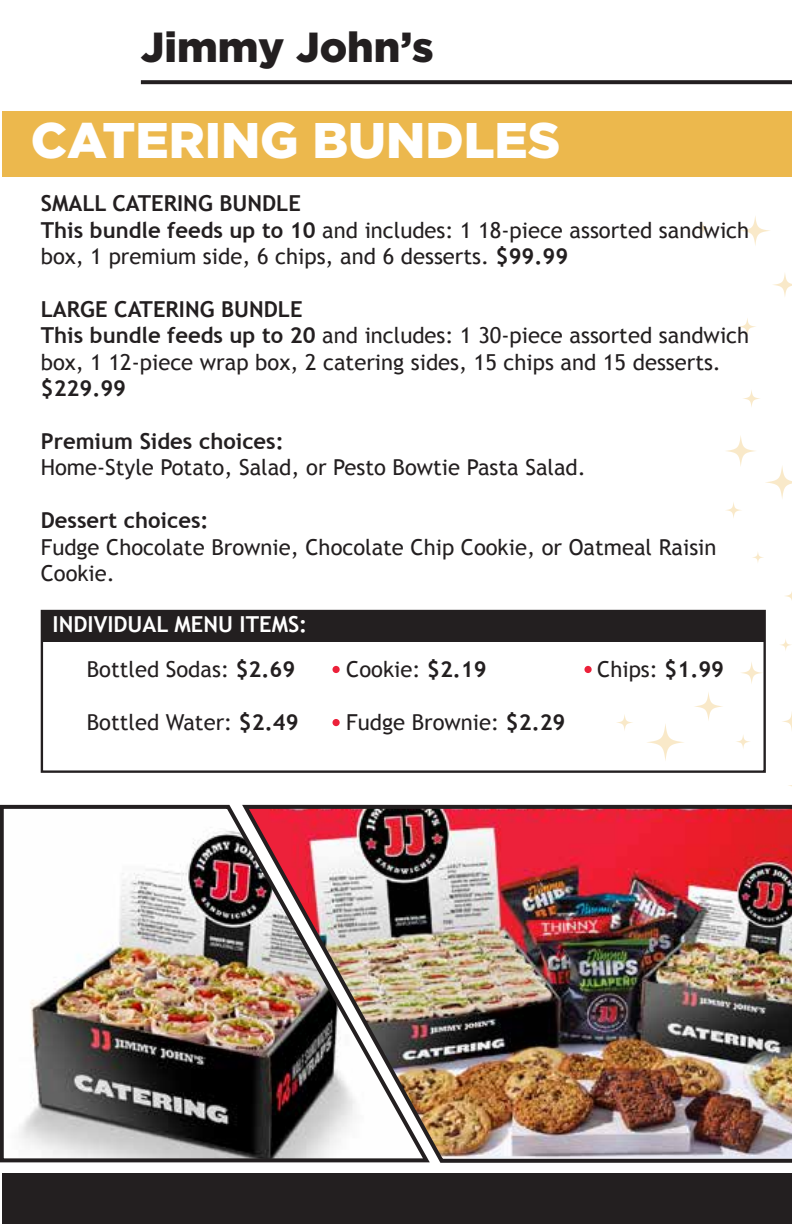
<style>
.page{position:relative;width:792px;height:1224px;background:#fff}
.page>*{position:absolute;margin:0;border:0;box-sizing:border-box;transform-origin:0 0}
.t1{font:900 50px "Gotham";color:#fff}
.t2{font:900 42px "Gotham";color:#231f20}
.t3{font:22px/26.4px "Trebuchet MS";color:#231f20}
.t4{font:700 22px "Trebuchet MS";color:#231f20}
.t5{font:700 22px "Trebuchet MS";color:#fff}
.s1{font-weight:700}
</style>
<div class="page">
<div style="left:2px;top:111px;width:790px;height:66px;background:#ecb84d"></div>
<svg style="left:739px;top:318px;width:17px;height:17px"></svg>
<svg style="left:782px;top:712px;width:10px;height:19px"></svg>
<svg style="left:694px;top:692px;width:29px;height:29px"></svg>
<svg style="left:785px;top:592px;width:7px;height:8px"></svg>
<svg style="left:741px;top:662px;width:21px;height:22px"></svg>
<svg style="left:743px;top:390px;width:17px;height:17px"></svg>
<svg style="left:736px;top:735px;width:14px;height:14px"></svg>
<svg style="left:726px;top:436px;width:30px;height:30px"></svg>
<svg style="left:726px;top:502px;width:16px;height:16px"></svg>
<svg style="left:780px;top:639px;width:12px;height:12px"></svg>
<svg style="left:697px;top:222px;width:12px;height:12px"></svg>
<svg style="left:647px;top:724px;width:37px;height:37px"></svg>
<svg style="left:752px;top:552px;width:12px;height:11px"></svg>
<svg style="left:765px;top:466px;width:27px;height:33px"></svg>
<svg style="left:617px;top:715px;width:16px;height:16px"></svg>
<svg style="left:740px;top:216px;width:30px;height:30px"></svg>
<svg style="left:773px;top:273px;width:19px;height:24px"></svg>
<div style="left:2px;top:1174px;width:790px;height:50px;background:#231f20"></div>
<svg style="left:141px;top:80px;width:651px;height:4px;background:#2d292a"></svg>
<img style="left:0;top:804px;width:239px;height:359px">
<img style="left:239px;top:804px;width:553px;height:359px">
<div style="left:41px;top:612px;width:724px;height:30px;background:#231f20"></div>
<div style="left:41px;top:610px;width:725px;height:163px;border:2px solid #231f20"></div>
<div style="left:332px;top:666px;width:8px;height:7px;background:#ec213a;border-radius:50%"></div>
<div style="left:332px;top:719px;width:8px;height:7px;background:#ec213a;border-radius:50%"></div>
<div style="left:584px;top:666px;width:8px;height:7px;background:#ec213a;border-radius:50%"></div>
<h2 class="t2" style="left:141px;top:22px;width:294px">Jimmy John’s</h2>
<h1 class="t1" style="left:31px;top:111px;width:531px">CATERING BUNDLES</h1>
<p class="t3" style="left:41px;top:191px;width:710px"><span class="s1">SMALL CATERING BUNDLE<br>This bundle feeds up to 10</span> and includes: 1 18-piece assorted sandwich box, 1 premium side, 6 chips, and 6 desserts. <span class="s1">$99.99</span></p>
<p class="t3" style="left:41px;top:296px;width:710px"><span class="s1">LARGE CATERING BUNDLE<br>This bundle feeds up to 20</span> and includes: 1 30-piece assorted sandwich box, 1 12-piece wrap box, 2 catering sides, 15 chips and 15 desserts.</p>
<p class="t4" style="left:41px;top:375px;width:87px">$229.99</p>
<p class="t4" style="left:41px;top:427px;width:245px">Premium Sides choices:</p>
<p class="t3" style="left:41px;top:455px;width:547px">Home-Style Potato, Salad, or Pesto Bowtie Pasta Salad.</p>
<p class="t4" style="left:41px;top:507px;width:169px">Dessert choices:</p>
<p class="t3" style="left:41px;top:534px;width:677px">Fudge Chocolate Brownie, Chocolate Chip Cookie, or Oatmeal Raisin<br>Cookie.</p>
<p class="t5" style="left:53px;top:610px;width:256px">INDIVIDUAL MENU ITEMS:</p>
<p class="t3" style="left:87px;top:657px;width:210px">Bottled Sodas: <span class="s1">$2.69</span></p>
<p class="t3" style="left:87px;top:709px;width:213px">Bottled Water: <span class="s1">$2.49</span></p>
<p class="t3" style="left:346px;top:657px;width:142px">Cookie: <span class="s1">$2.19</span></p>
<p class="t3" style="left:346px;top:709px;width:221px">Fudge Brownie: <span class="s1">$2.29</span></p>
<p class="t3" style="left:597px;top:657px;width:128px">Chips: <span class="s1">$1.99</span></p>
</div>
